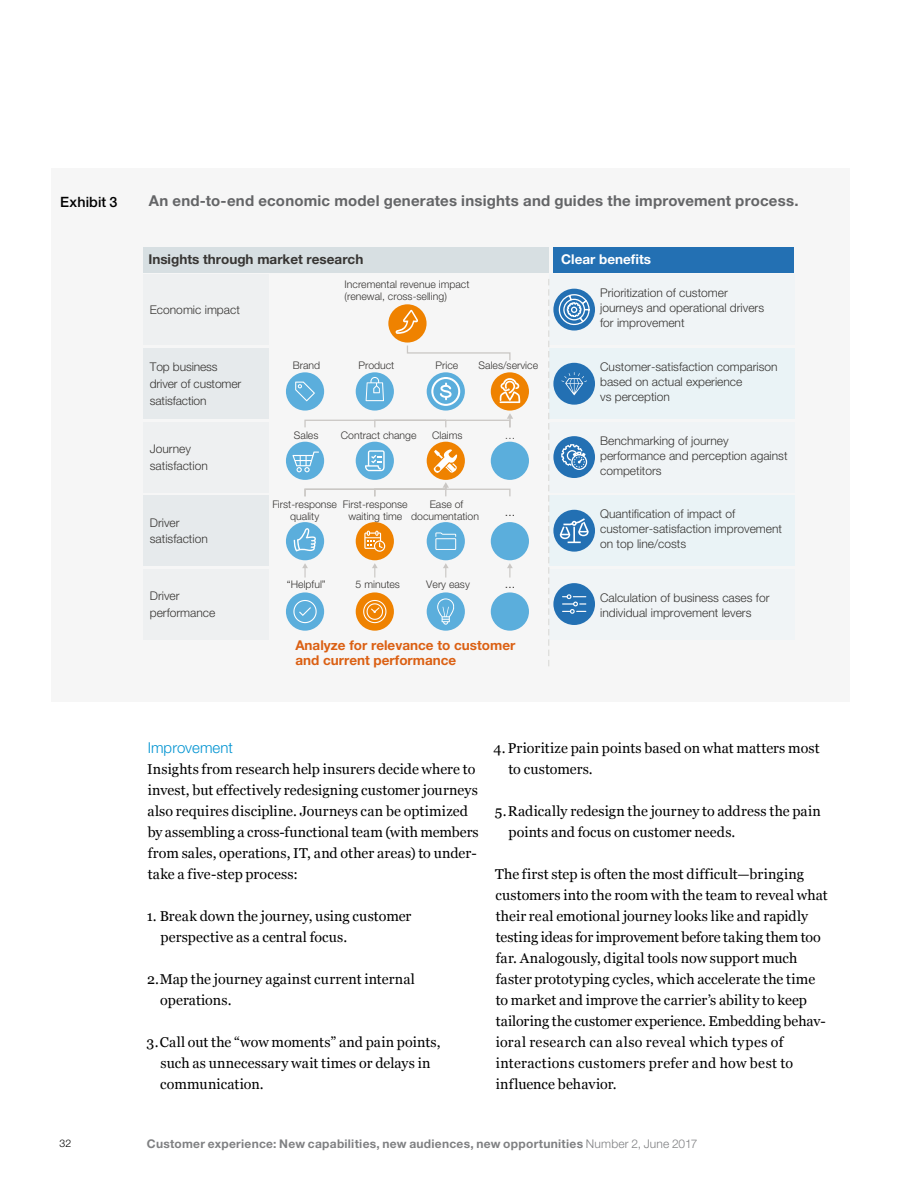
<style>
.page{position:relative;width:918px;height:1188px;background:#fff}
.page>*{position:absolute;margin:0;border:0;box-sizing:border-box;transform-origin:0 0}
.t1{font:700 15px "Helvetica Neue LT Std";letter-spacing:.015em;color:#646567}
.t2{font:300 15px "Helvetica Neue LT Std";letter-spacing:.005em;color:#0093d1}
.t3{font:14.25px/21px "Georgia";letter-spacing:.01em;color:#000}
.t4{font:500 14.25px "Helvetica Neue LT Std";letter-spacing:.01em;color:#000}
.t5{font:700 13.5px/15px "Helvetica Neue LT Std";color:#db6013}
.t6{font:700 13.5px "Helvetica Neue LT Std";color:#373533}
.t7{font:700 13.5px "Helvetica Neue LT Std";color:#fff}
.t8{font:300 12px/15px "Helvetica Neue LT Std";color:#373533}
.t9{font:700 12px "Helvetica Neue LT Std";letter-spacing:.025em;color:#808183}
.t10{font:300 10.5px/12px "Helvetica Neue LT Std";color:#373533;text-align:center}
.t11{font:300 10.5px "Helvetica Neue LT Std";color:#000}
.t12{font:10.5px "Helvetica Neue LT Std";color:#373533}
.s1{font-weight:300}
</style>
<div class="page">
<div style="left:51px;top:169px;width:799px;height:533px;background:#f6f6f6"></div>
<div style="left:143px;top:274px;width:126px;height:71px;background:#eef0f1"></div>
<div style="left:549px;top:274px;width:245px;height:71px;background:#f0f4f6"></div>
<div style="left:549px;top:422px;width:245px;height:70px;background:#f0f4f6"></div>
<div style="left:549px;top:348px;width:245px;height:71px;background:#eaf3f6"></div>
<div style="left:549px;top:495px;width:245px;height:71px;background:#eaf3f6"></div>
<div style="left:549px;top:569px;width:245px;height:70px;background:#f0f4f6"></div>
<div style="left:143px;top:247px;width:406px;height:25px;background:#d7dfe2"></div>
<div style="left:553px;top:247px;width:241px;height:25px;background:#2370b3"></div>
<div style="left:388px;top:304px;width:39px;height:39px;background:#ef8200;border-radius:50%"></div>
<div style="left:143px;top:348px;width:126px;height:71px;background:#e6eaec"></div>
<div style="left:143px;top:422px;width:126px;height:70px;background:#eef0f1"></div>
<div style="left:143px;top:495px;width:126px;height:71px;background:#e6eaec"></div>
<div style="left:143px;top:569px;width:126px;height:70px;background:#eef0f1"></div>
<svg style="left:407px;top:345px;width:104px;height:16px"></svg>
<div style="left:286px;top:372px;width:38px;height:39px;background:#5baedc;border-radius:50%"></div>
<div style="left:286px;top:442px;width:38px;height:38px;background:#5baedc;border-radius:50%"></div>
<div style="left:286px;top:522px;width:38px;height:38px;background:#5baedc;border-radius:50%"></div>
<div style="left:286px;top:592px;width:38px;height:39px;background:#5baedc;border-radius:50%"></div>
<svg style="left:302px;top:563px;width:6px;height:15px"></svg>
<div style="left:356px;top:372px;width:38px;height:39px;background:#5baedc;border-radius:50%"></div>
<div style="left:356px;top:442px;width:38px;height:38px;background:#5baedc;border-radius:50%"></div>
<div style="left:356px;top:522px;width:38px;height:38px;background:#ef8200;border-radius:50%"></div>
<div style="left:356px;top:592px;width:38px;height:39px;background:#ef8200;border-radius:50%"></div>
<svg style="left:372px;top:563px;width:6px;height:15px"></svg>
<div style="left:427px;top:372px;width:38px;height:39px;background:#5baedc;border-radius:50%"></div>
<div style="left:427px;top:522px;width:38px;height:38px;background:#5baedc;border-radius:50%"></div>
<div style="left:427px;top:592px;width:38px;height:39px;background:#5baedc;border-radius:50%"></div>
<svg style="left:443px;top:563px;width:6px;height:15px"></svg>
<div style="left:491px;top:372px;width:38px;height:39px;background:#ef8200;border-radius:50%"></div>
<div style="left:491px;top:442px;width:38px;height:38px;background:#5baedc;border-radius:50%"></div>
<div style="left:491px;top:522px;width:38px;height:38px;background:#5baedc;border-radius:50%"></div>
<div style="left:491px;top:592px;width:38px;height:39px;background:#5baedc;border-radius:50%"></div>
<svg style="left:507px;top:563px;width:6px;height:15px"></svg>
<svg style="left:548px;top:279px;width:1px;height:387px"></svg>
<svg style="left:396px;top:310px;width:22px;height:24px"></svg>
<svg style="left:500px;top:378px;width:20px;height:25px"></svg>
<svg style="left:431px;top:377px;width:29px;height:29px"></svg>
<svg style="left:366px;top:377px;width:18px;height:24px"></svg>
<svg style="left:293px;top:452px;width:26px;height:20px"></svg>
<svg style="left:365px;top:450px;width:20px;height:21px"></svg>
<svg style="left:293px;top:528px;width:23px;height:24px"></svg>
<svg style="left:364px;top:531px;width:21px;height:21px"></svg>
<svg style="left:435px;top:532px;width:21px;height:18px"></svg>
<svg style="left:295px;top:382px;width:20px;height:19px"></svg>
<svg style="left:293px;top:600px;width:24px;height:23px"></svg>
<svg style="left:363px;top:600px;width:23px;height:23px"></svg>
<svg style="left:437px;top:598px;width:17px;height:27px"></svg>
<div style="left:553px;top:363px;width:42px;height:42px;background:#2370b3;border-radius:50%"></div>
<svg style="left:561px;top:372px;width:26px;height:23px"></svg>
<svg style="left:553px;top:289px;width:42px;height:42px"></svg>
<svg style="left:558px;top:293px;width:32px;height:33px"></svg>
<div style="left:553px;top:436px;width:42px;height:42px;background:#2370b3;border-radius:50%"></div>
<div style="left:571px;top:454px;width:16px;height:16px;border:1px solid #fff;border-radius:50%"></div>
<svg style="left:561px;top:444px;width:25px;height:24px"></svg>
<div style="left:553px;top:510px;width:42px;height:42px;background:#2370b3;border-radius:50%"></div>
<svg style="left:560px;top:518px;width:29px;height:25px"></svg>
<div style="left:553px;top:583px;width:42px;height:42px;background:#2370b3;border-radius:50%"></div>
<svg style="left:562px;top:594px;width:24px;height:20px"></svg>
<div style="left:427px;top:442px;width:38px;height:38px;background:#ef8200;border-radius:50%"></div>
<svg style="left:433px;top:449px;width:25px;height:24px"></svg>
<svg style="left:304px;top:482px;width:207px;height:15px"></svg>
<svg style="left:304px;top:419px;width:143px;height:9px"></svg>
<div style="left:445px;top:420px;width:66px;height:8px;border:1px solid #cac7c4"></div>
<svg style="left:507px;top:413px;width:6px;height:14px"></svg>
<p class="t4" style="left:60px;top:194px;width:59px">Exhibit 3</p>
<p class="t1" style="left:149px;top:191px;width:651px">An end-to-end economic model generates insights and guides the improvement process.</p>
<p class="t6" style="left:148px;top:251px;width:216px">Insights through market research</p>
<p class="t7" style="left:561px;top:251px;width:91px">Clear benefits</p>
<p class="t8" style="left:600px;top:285px;width:166px">Prioritization of customer journeys and operational drivers for improvement</p>
<p class="t8" style="left:600px;top:359px;width:179px">Customer-satisfaction comparison based on actual experience<br>vs perception</p>
<p class="t8" style="left:600px;top:433px;width:189px">Benchmarking of journey performance and perception against competitors</p>
<p class="t8" style="left:600px;top:506px;width:184px">Quantification of impact of customer-satisfaction improvement on top line/costs</p>
<p class="t10" style="left:345px;top:278px;width:126px;text-align:left">Incremental revenue impact (renewal, cross-selling)</p>
<p class="t8" style="left:150px;top:302px;width:92px">Economic impact</p>
<p class="t10" style="left:479px;top:359px;width:61px">Sales/service</p>
<p class="t10" style="left:293px;top:359px;width:29px">Brand</p>
<p class="t10" style="left:358px;top:359px;width:37px">Product</p>
<p class="t10" style="left:436px;top:359px;width:24px">Price</p>
<p class="t8" style="left:150px;top:358px;width:93px;line-height:16.8px">Top business driver of customer satisfaction</p>
<p class="t8" style="left:150px;top:440px;width:59px;line-height:16.8px">Journey satisfaction</p>
<p class="t10" style="left:294px;top:429px;width:26px">Sales</p>
<p class="t10" style="left:341px;top:429px;width:77px">Contract change</p>
<p class="t10" style="left:432px;top:429px;width:32px">Claims</p>
<p class="t10" style="left:505px;top:429px;width:12px">…</p>
<p class="t10" style="left:411px;top:498px;width:69px">Ease of documentation</p>
<p class="t10" style="left:272px;top:498px;width:66px">First-response quality</p>
<p class="t10" style="left:343px;top:498px;width:66px">First-response waiting time</p>
<p class="t12" style="left:505px;top:506px;width:12px">…</p>
<p class="t8" style="left:150px;top:514px;width:59px;line-height:16.8px">Driver satisfaction</p>
<p class="t8" style="left:150px;top:587px;width:67px;line-height:16.8px">Driver performance</p>
<p class="t10" style="left:287px;top:578px;width:40px">“Helpful”</p>
<p class="t10" style="left:356px;top:578px;width:46px">5 minutes</p>
<p class="t10" style="left:426px;top:578px;width:45px">Very easy</p>
<p class="t12" style="left:505px;top:578px;width:12px">…</p>
<p class="t5" style="left:295px;top:637px;width:221px">Analyze for relevance to customer and current performance</p>
<p class="t8" style="left:600px;top:590px;width:171px">Calculation of business cases for individual improvement levers</p>
<p class="t2" style="left:148px;top:738px;width:87px">Improvement</p>
<p class="t3" style="left:147px;top:758px;width:333px">Insights from research help insurers decide where to invest, but effectively redesigning customer journeys also requires discipline. Journeys can be optimized by assembling a cross-functional team (with members from sales, operations, IT, and other areas) to under&shy;take a five-step process:</p>
<p class="t3" style="left:161px;top:905px;width:252px;text-indent:-14px">1. Break down the journey, using customer perspective as a central focus.</p>
<p class="t3" style="left:160px;top:968px;width:256px;text-indent:-13px">2.Map the journey against current internal operations.</p>
<p class="t3" style="left:160px;top:1031px;width:282px;text-indent:-14px">3.Call out the “wow moments” and pain points, such as unnecessary wait times or delays in communication.</p>
<p class="t3" style="left:508px;top:737px;width:313px;text-indent:-15px">4.Prioritize pain points based on what matters most to customers.</p>
<p class="t3" style="left:509px;top:800px;width:314px;text-indent:-14px">5.Radically redesign the journey to address the pain points and focus on customer needs.</p>
<p class="t3" style="left:495px;top:863px;width:334px">The first step is often the most difficult—bringing customers into the room with the team to reveal what their real emotional journey looks like and rapidly testing ideas for improvement before taking them too far. Analogously, digital tools now support much faster prototyping cycles, which accelerate the time to market and improve the carrier’s ability to keep tailoring the customer experience. Embedding behav&shy;ioral research can also reveal which types of interactions customers prefer and how best to influence behavior.</p>
<p class="t11" style="left:60px;top:1137px;width:13px">32</p>
<p class="t9" style="left:147px;top:1136px;width:552px">Customer experience: New capabilities, new audiences, new opportunities <span class="s1">Number 2, June 2017</span></p>
</div>
